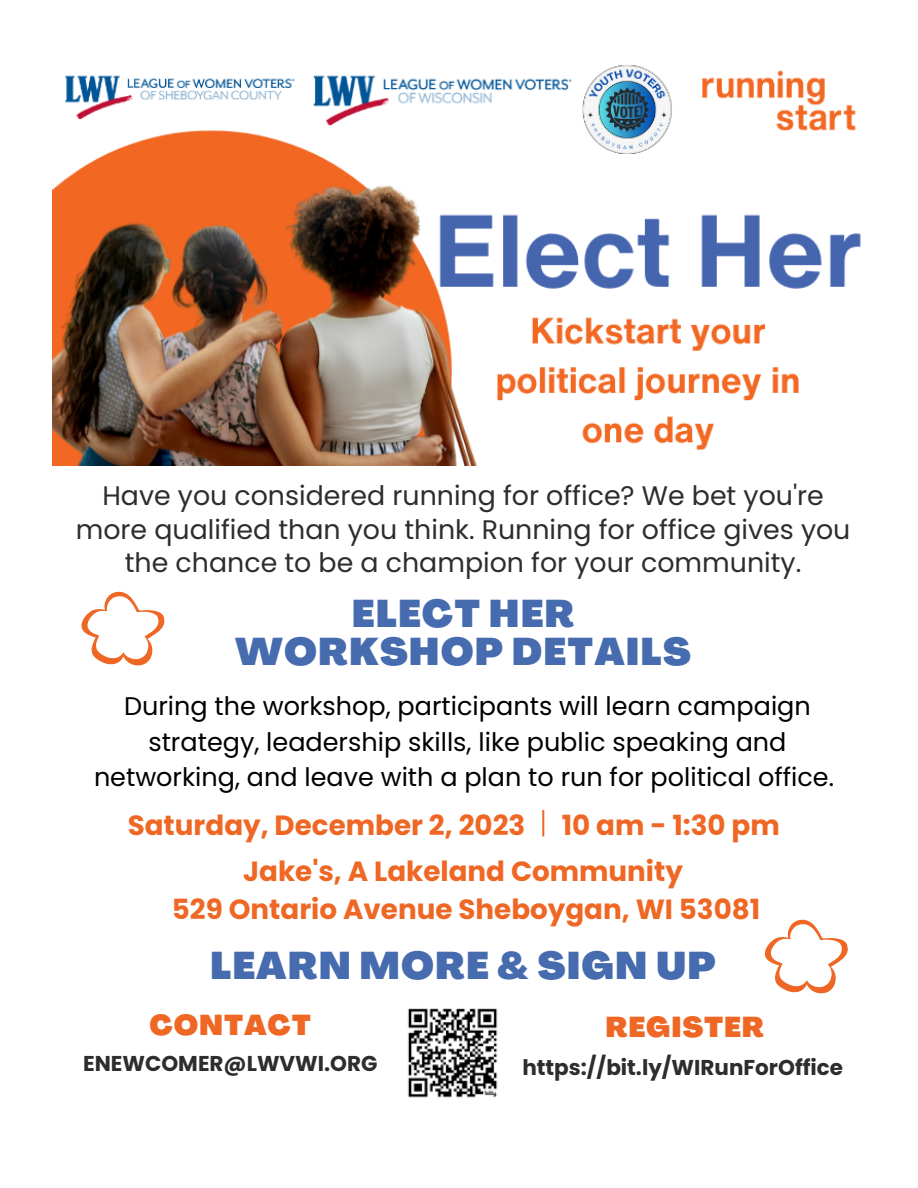
<style>
.page{position:relative;width:918px;height:1188px;background:#fff}
.page>*{position:absolute;margin:0;border:0;box-sizing:border-box;transform-origin:0 0}
.t1{font:900 37.8px/37.8px "Agrandir";letter-spacing:.03em;color:#466bae;text-align:center}
.t2{font:900 28.2px "Agrandir";letter-spacing:.03em;color:#ef6724}
.t3{font:700 27.75px/38.2px "Poppins";color:#ef6724;text-align:center}
.t4{font:26.85px/33.2px "Poppins";color:#2d2d2d;text-align:center}
.t5{font:25.5px/35.2px "Poppins";color:#000;text-align:center}
.t6{font:700 21.45px "Poppins";color:#2d2d2d}
</style>
<div class="page">
<svg style="left:81px;top:591px;width:84px;height:75px"></svg>
<svg style="left:765px;top:919px;width:83px;height:75px"></svg>
<img style="left:52px;top:65px;width:809px;height:400px">
<hr style="left:542px;top:810px;width:2px;height:26px;background:#ef6724">
<img style="left:407px;top:1008px;width:91px;height:90px">
<p class="t4" style="left:76px;top:480px;width:776px">Have you considered running for office? We bet you're more qualified than you think. Running for office gives you the chance to be a champion for your community.</p>
<h1 class="t1" style="left:235px;top:596px;width:457px">ELECT HER<br>WORKSHOP DETAILS</h1>
<p class="t5" style="left:94px;top:689px;width:742px">During the workshop, participants will learn campaign strategy, leadership skills, like public speaking and networking, and leave with a plan to run for political office.</p>
<p class="t3" style="left:128px;top:807px;width:399px">Saturday, December 2, 2023</p>
<p class="t3" style="left:562px;top:807px;width:219px">10 am - 1:30 pm</p>
<p class="t3" style="left:172px;top:853px;width:590px">Jake's, A Lakeland Community<br>529 Ontario Avenue Sheboygan, WI 53081</p>
<h1 class="t1" style="left:210px;top:948px;width:507px">LEARN MORE &amp; SIGN UP</h1>
<p class="t2" style="left:150px;top:1007px;width:163px">CONTACT</p>
<p class="t2" style="left:606px;top:1009px;width:160px">REGISTER</p>
<p class="t6" style="left:83px;top:1051px;width:296px">ENEWCOMER@LWVWI.ORG</p>
<p class="t6" style="left:522px;top:1055px;width:322px">https://bit.ly/WIRunForOffice</p>
</div>
